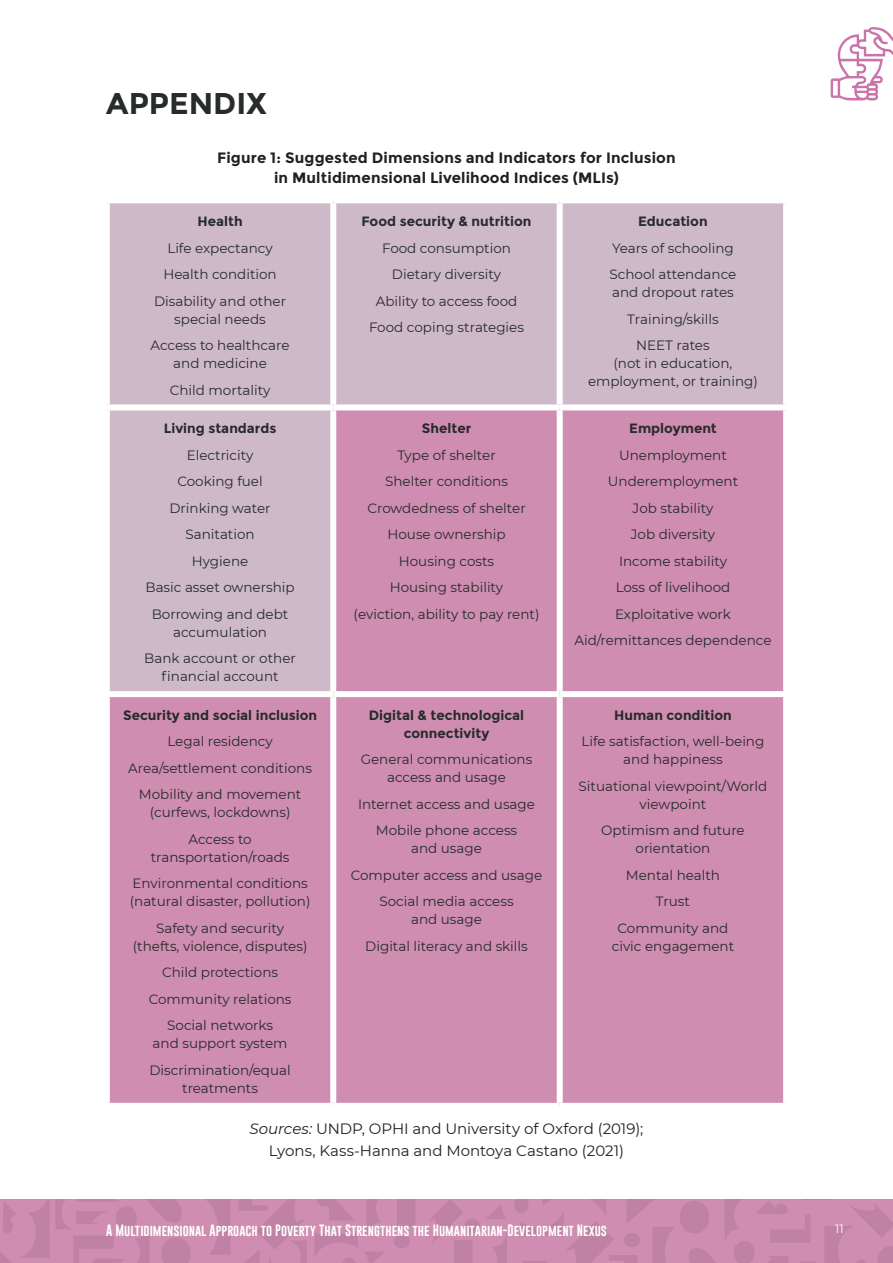
<style>
.page{position:relative;width:893px;height:1263px;background:#fff}
.page>*{position:absolute;margin:0;border:0;box-sizing:border-box;transform-origin:0 0}
.t1{font:700 30px "Montserrat";color:#272b2a}
.t2{font:700 15px/19.5px "Montserrat";letter-spacing:.01em;color:#231f20;text-align:center}
.t3{font:15px/22.5px "Montserrat";letter-spacing:-.005em;color:#231f20;text-align:center}
.t4{font:13.5px/26.5px "Montserrat";color:#262b2b;text-align:center}
.t5{font:700 13.5px/18px "Montserrat";color:#262b2b;text-align:center}
.t6{font:12px "Gobold";color:#fff}
.t7{font:12px "Montserrat";color:#fff}
.s1{font-style:italic}
</style>
<div class="page">
<div style="left:110px;top:203px;width:673px;height:201px;background:#ceb9c9"></div>
<svg style="left:110px;top:410px;width:673px;height:693px;background:#ce93b4"></svg>
<div style="left:330px;top:203px;width:6px;height:201px;background:#fff"></div>
<div style="left:557px;top:203px;width:6px;height:201px;background:#fff"></div>
<div style="left:330px;top:410px;width:6px;height:281px;background:#fff"></div>
<div style="left:557px;top:410px;width:6px;height:281px;background:#fff"></div>
<div style="left:104px;top:691px;width:229px;height:6px;background:#fff"></div>
<div style="left:333px;top:691px;width:227px;height:6px;background:#fff"></div>
<div style="left:330px;top:697px;width:6px;height:406px;background:#fff"></div>
<div style="left:560px;top:691px;width:229px;height:6px;background:#fff"></div>
<div style="left:557px;top:697px;width:6px;height:406px;background:#fff"></div>
<div style="left:0;top:1199px;width:893px;height:64px;background:#ce8db1"></div>
<svg style="left:514px;top:1199px;width:379px;height:64px"></svg>
<svg style="left:430px;top:1200px;width:77px;height:63px"></svg>
<svg style="left:0;top:1199px;width:415px;height:64px"></svg>
<svg style="left:831px;top:27px;width:62px;height:74px"></svg>
<h1 class="t1" style="left:106px;top:86px;width:162px">APPENDIX</h1>
<p class="t2" style="left:217px;top:148px;width:460px">Figure 1: Suggested Dimensions and Indicators for Inclusion in Multidimensional Livelihood Indices (MLIs)</p>
<p class="t5" style="left:197px;top:212px;width:47px">Health</p>
<p class="t4" style="left:154px;top:234px;width:134px">Life expectancy<br>Health condition<br>Disability and other</p>
<p class="t4" style="left:151px;top:305px;width:141px">special needs<br>Access to healthcare</p>
<p class="t4" style="left:170px;top:350px;width:102px;text-align:left">and medicine<br>Child mortality</p>
<p class="t5" style="left:638px;top:212px;width:71px">Education</p>
<p class="t4" style="left:610px;top:234px;width:128px;text-align:left">Years of schooling<br>School attendance</p>
<p class="t4" style="left:612px;top:279px;width:123px">and dropout rates<br>Training/skills<br>NEET rates</p>
<p class="t4" style="left:588px;top:354px;width:171px;line-height:18px">(not in education, employment, or training)</p>
<p class="t5" style="left:361px;top:212px;width:171px">Food security &amp; nutrition</p>
<p class="t4" style="left:369px;top:234px;width:156px">Food consumption<br>Dietary diversity<br>Ability to access food<br>Food coping strategies</p>
<p class="t5" style="left:164px;top:419px;width:114px">Living standards</p>
<p class="t4" style="left:145px;top:441px;width:151px">Electricity<br>Cooking fuel<br>Drinking water<br>Sanitation<br>Hygiene<br>Basic asset ownership<br>Borrowing and debt</p>
<p class="t4" style="left:144px;top:618px;width:153px">accumulation<br>Bank account or other</p>
<p class="t4" style="left:162px;top:663px;width:119px">financial account</p>
<p class="t5" style="left:123px;top:706px;width:196px">Security and social inclusion</p>
<p class="t4" style="left:128px;top:728px;width:185px">Legal residency<br>Area/settlement conditions<br>Mobility and movement</p>
<p class="t4" style="left:150px;top:799px;width:142px">(curfews, lockdowns)<br>Access to</p>
<p class="t4" style="left:132px;top:843px;width:177px">transportation/roads<br>Environmental conditions</p>
<p class="t4" style="left:130px;top:888px;width:182px">(natural disaster, pollution)<br>Safety and security</p>
<p class="t4" style="left:133px;top:932px;width:176px">(thefts, violence, disputes)<br>Child protections<br>Community relations<br>Social networks</p>
<p class="t4" style="left:149px;top:1030px;width:143px;text-align:left">and support system<br>Discrimination/equal</p>
<p class="t4" style="left:182px;top:1074px;width:77px">treatments</p>
<p class="t5" style="left:422px;top:419px;width:51px">Shelter</p>
<p class="t4" style="left:354px;top:441px;width:187px">Type of shelter<br>Shelter conditions<br>Crowdedness of shelter<br>House ownership<br>Housing costs<br>Housing stability<br>(eviction, ability to pay rent)</p>
<p class="t5" style="left:369px;top:706px;width:157px">Digital &amp; technological connectivity</p>
<p class="t4" style="left:361px;top:750px;width:173px;line-height:18px">General communications access and usage</p>
<p class="t4" style="left:358px;top:790px;width:178px">Internet access and usage<br>Mobile phone access</p>
<p class="t4" style="left:351px;top:835px;width:193px">and usage<br>Computer access and usage<br>Social media access</p>
<p class="t4" style="left:365px;top:906px;width:164px">and usage<br>Digital literacy and skills</p>
<p class="t5" style="left:629px;top:419px;width:89px">Employment</p>
<p class="t4" style="left:574px;top:441px;width:198px">Unemployment<br>Underemployment<br>Job stability<br>Job diversity<br>Income stability<br>Loss of livelihood<br>Exploitative work<br>Aid/remittances dependence</p>
<p class="t5" style="left:614px;top:706px;width:119px">Human condition</p>
<p class="t4" style="left:582px;top:732px;width:184px;line-height:18px">Life satisfaction, well-being and happiness</p>
<p class="t4" style="left:579px;top:776px;width:190px;line-height:18px">Situational viewpoint/World viewpoint</p>
<p class="t4" style="left:601px;top:821px;width:145px;line-height:18px">Optimism and future orientation</p>
<p class="t4" style="left:617px;top:861px;width:112px">Mental health<br>Trust<br>Community and</p>
<p class="t4" style="left:612px;top:932px;width:124px">civic engagement</p>
<p class="t3" style="left:250px;top:1117px;width:395px"><span class="s1">Sources:</span> UNDP, OPHI and University of Oxford (2019);<br>Lyons, Kass-Hanna and Montoya Castano (2021)</p>
<p class="t6" style="left:106px;top:1223px;width:502px">A Multidimensional Approach to Poverty That Strengthens the Humanitarian-Development Nexus</p>
<p class="t7" style="left:835px;top:1221px;width:10px">11</p>
</div>
